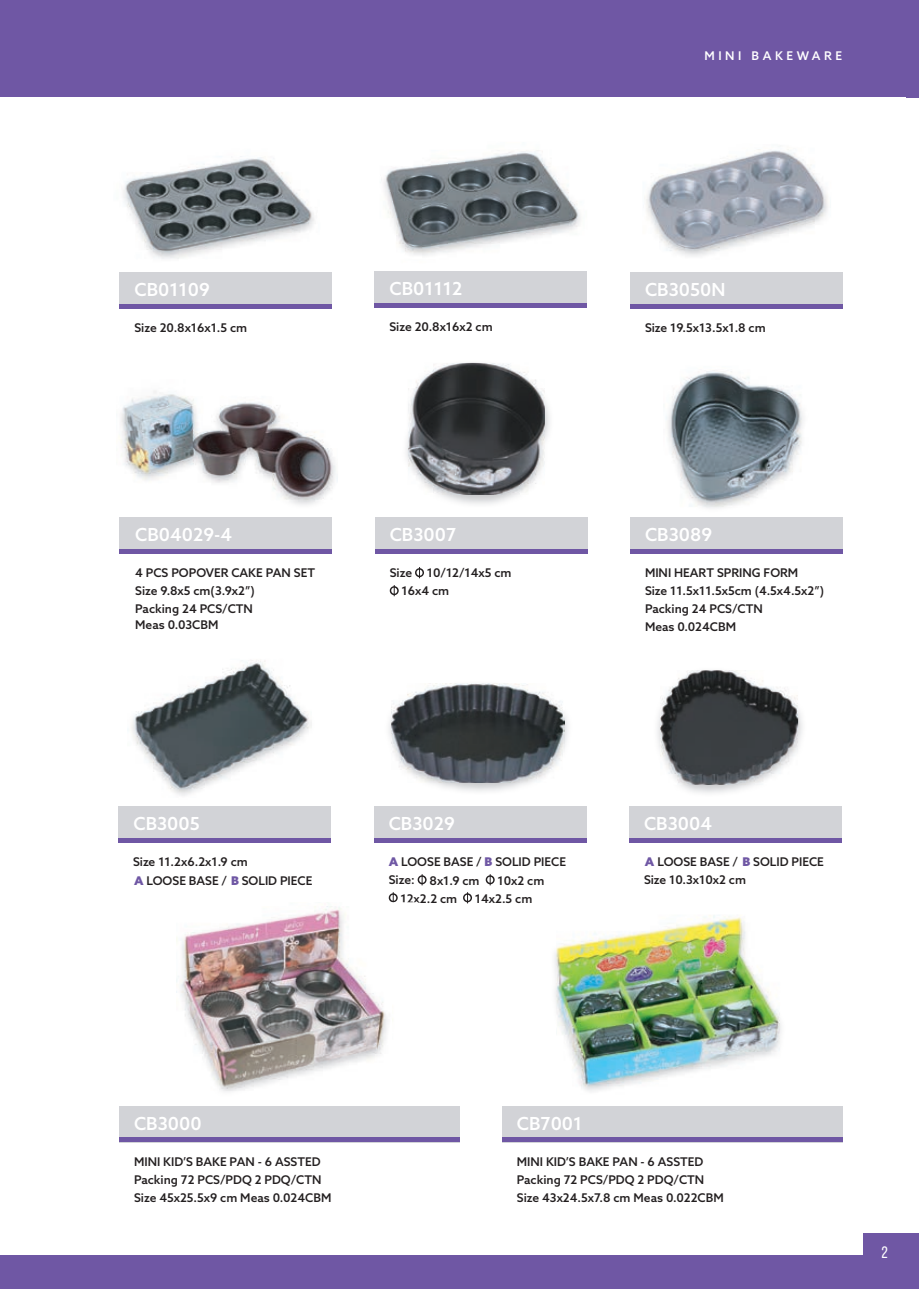
<style>
.page{position:relative;width:919px;height:1289px;background:#fff}
.page>*{position:absolute;margin:0;border:0;box-sizing:border-box;transform-origin:0 0}
.t1{font:500 18px "Azo Sans";color:#fff}
.t2{font:16.5px "Bebas Neue";color:#fff}
.t3{font:500 12px/18px "Azo Sans";color:#231f20}
.t4{font:500 12px "Azo Sans";letter-spacing:.3em;color:#fff}
.s1{font-weight:900;color:#6f57a4}
</style>
<div class="page">
<div style="left:0;top:1276px;width:13px;height:12px;background:#6f57a4"></div>
<div style="left:13px;top:1276px;width:893px;height:12px;background:#6f57a4"></div>
<div style="left:0;top:13px;width:13px;height:84px;background:#6f57a4"></div>
<div style="left:0;top:1254px;width:13px;height:22px;background:#6f57a4"></div>
<div style="left:13px;top:13px;width:893px;height:84px;background:#6f57a4"></div>
<div style="left:13px;top:1254px;width:893px;height:22px;background:#6f57a4"></div>
<div style="left:906px;top:1233px;width:12px;height:43px;background:#6f57a4"></div>
<div style="left:863px;top:1233px;width:43px;height:43px;background:#6f57a4"></div>
<div style="left:629px;top:806px;width:212px;height:36px;background:#d2d3d7"></div>
<div style="left:118px;top:806px;width:213px;height:36px;background:#d2d3d7"></div>
<hr style="left:118px;top:838px;width:213px;height:4px;background:#6f57a4">
<hr style="left:629px;top:838px;width:212px;height:4px;background:#6f57a4">
<img style="left:657px;top:710px;width:146px;height:83px">
<img style="left:660px;top:670px;width:138px;height:115px">
<img style="left:131px;top:660px;width:180px;height:136px">
<img style="left:389px;top:683px;width:179px;height:109px">
<img style="left:391px;top:684px;width:173px;height:98px">
<div style="left:373px;top:806px;width:213px;height:36px;background:#d2d3d7"></div>
<svg style="left:417px;top:874px;width:10px;height:11px"></svg>
<svg style="left:485px;top:874px;width:10px;height:11px"></svg>
<svg style="left:388px;top:892px;width:10px;height:10px"></svg>
<svg style="left:463px;top:892px;width:9px;height:11px"></svg>
<hr style="left:373px;top:838px;width:213px;height:4px;background:#6f57a4">
<div style="left:119px;top:272px;width:213px;height:36px;background:#d2d3d7"></div>
<hr style="left:119px;top:304px;width:213px;height:4px;background:#6f57a4">
<img style="left:123px;top:156px;width:191px;height:103px">
<img style="left:666px;top:370px;width:137px;height:137px">
<img style="left:408px;top:363px;width:137px;height:132px">
<div style="left:630px;top:517px;width:212px;height:36px;background:#d2d3d7"></div>
<hr style="left:630px;top:549px;width:212px;height:4px;background:#6f57a4">
<div style="left:374px;top:517px;width:213px;height:36px;background:#d2d3d7"></div>
<div style="left:119px;top:517px;width:213px;height:36px;background:#d2d3d7"></div>
<svg style="left:415px;top:567px;width:9px;height:11px"></svg>
<svg style="left:389px;top:585px;width:10px;height:11px"></svg>
<hr style="left:374px;top:549px;width:213px;height:4px;background:#6f57a4">
<hr style="left:119px;top:549px;width:213px;height:4px;background:#6f57a4">
<img style="left:120px;top:390px;width:216px;height:111px">
<img style="left:646px;top:149px;width:182px;height:108px">
<div style="left:630px;top:272px;width:212px;height:36px;background:#d2d3d7"></div>
<hr style="left:630px;top:304px;width:212px;height:4px;background:#6f57a4">
<img style="left:383px;top:150px;width:197px;height:106px">
<div style="left:374px;top:272px;width:213px;height:36px;background:#d2d3d7"></div>
<div style="left:374px;top:303px;width:213px;height:5px;background:#6f57a4"></div>
<div style="left:119px;top:1106px;width:340px;height:36px;background:#d2d3d7"></div>
<div style="left:502px;top:1106px;width:340px;height:36px;background:#d2d3d7"></div>
<div style="left:119px;top:1137px;width:340px;height:5px;background:#6f57a4"></div>
<div style="left:502px;top:1137px;width:340px;height:5px;background:#6f57a4"></div>
<img style="left:556px;top:915px;width:224px;height:177px">
<img style="left:176px;top:902px;width:218px;height:188px">
<div style="left:906px;top:1276px;width:12px;height:12px;background:#6f57a4"></div>
<div style="left:906px;top:0;width:12px;height:13px;background:#6f57a4"></div>
<div style="left:13px;top:0;width:893px;height:13px;background:#6f57a4"></div>
<div style="left:906px;top:13px;width:12px;height:85px;background:#6f57a4"></div>
<div style="left:0;top:0;width:13px;height:13px;background:#6f57a4"></div>
<p class="t4" style="left:704px;top:47px;width:139px">MINI BAKEWARE</p>
<h1 class="t1" style="left:134px;top:278px;width:77px">CB01109</h1>
<p class="t3" style="left:134px;top:318px;width:114px">Size 20.8x16x1.5 cm</p>
<h1 class="t1" style="left:389px;top:277px;width:74px">CB01112</h1>
<p class="t3" style="left:389px;top:317px;width:105px">Size 20.8x16x2 cm</p>
<h1 class="t1" style="left:135px;top:522px;width:98px">CB04029-4</h1>
<p class="t3" style="left:135px;top:563px;width:181px">4 PCS POPOVER CAKE PAN SET<br>Size 9.8x5 cm(3.9x2”)<br>Packing 24 PCS/CTN</p>
<p class="t3" style="left:135px;top:616px;width:85px">Meas 0.03CBM</p>
<h1 class="t1" style="left:389px;top:523px;width:68px">CB3007</h1>
<p class="t3" style="left:401px;top:563px;width:111px;text-indent:-12px">Size 10/12/14x5 cm<br>16x4 cm</p>
<h1 class="t1" style="left:133px;top:812px;width:68px">CB3005</h1>
<p class="t3" style="left:133px;top:852px;width:181px;line-height:18.6px">Size 11.2x6.2x1.9 cm<br><span class="s1">A</span> LOOSE BASE / <span class="s1">B</span> SOLID PIECE</p>
<h1 class="t1" style="left:388px;top:812px;width:68px">CB3029</h1>
<p class="t3" style="left:388px;top:852px;width:179px;line-height:19.2px"><span class="s1">A</span> LOOSE BASE / <span class="s1">B</span> SOLID PIECE<br>Size: 8x1.9 cm</p>
<p class="t3" style="left:497px;top:871px;width:48px">10x2 cm</p>
<p class="t3" style="left:400px;top:889px;width:58px">12x2.2 cm</p>
<p class="t3" style="left:475px;top:889px;width:59px">14x2.5 cm</p>
<h1 class="t1" style="left:645px;top:278px;width:82px">CB3050N</h1>
<p class="t3" style="left:645px;top:318px;width:122px">Size 19.5x13.5x1.8 cm</p>
<h1 class="t1" style="left:645px;top:523px;width:69px">CB3089</h1>
<p class="t3" style="left:645px;top:563px;width:181px">MINI HEART SPRING FORM<br>Size 11.5x11.5x5cm (4.5x4.5x2”)<br>Packing 24 PCS/CTN<br>Meas 0.024CBM</p>
<h1 class="t1" style="left:644px;top:812px;width:69px">CB3004</h1>
<p class="t3" style="left:645px;top:852px;width:180px"><span class="s1">A</span> LOOSE BASE / <span class="s1">B</span> SOLID PIECE</p>
<p class="t3" style="left:644px;top:870px;width:103px">Size 10.3x10x2 cm</p>
<h1 class="t1" style="left:134px;top:1111px;width:69px">CB3000</h1>
<p class="t3" style="left:134px;top:1152px;width:199px">MINI KID’S BAKE PAN - 6 ASSTED<br>Packing 72 PCS/PDQ 2 PDQ/CTN<br>Size 45x25.5x9 cm Meas 0.024CBM</p>
<h1 class="t1" style="left:517px;top:1111px;width:67px">CB7001</h1>
<p class="t3" style="left:517px;top:1152px;width:208px">MINI KID’S BAKE PAN - 6 ASSTED<br>Packing 72 PCS/PDQ 2 PDQ/CTN<br>Size 43x24.5x7.8 cm Meas 0.022CBM</p>
<h2 class="t2" style="left:881px;top:1243px;width:8px">2</h2>
</div>
